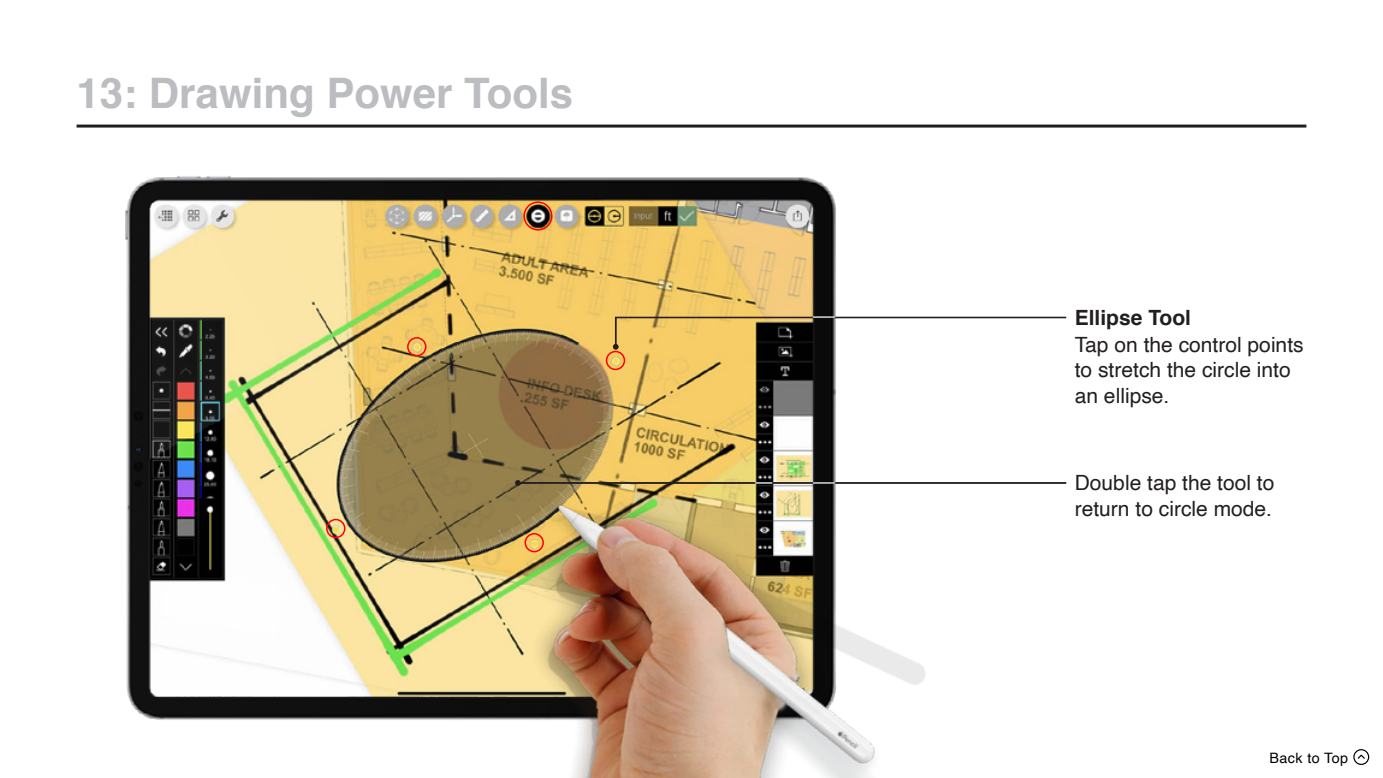
<style>
.page{position:relative;width:1383px;height:778px;background:#fff}
.page>*{position:absolute;margin:0;border:0;box-sizing:border-box;transform-origin:0 0}
.Chapter_Page{font:700 42px "Helvetica";color:#bcbdc0}
.Directions_Text{font:21px/25.2px "Helvetica";color:#231f20}
.Directions_Title{font:700 21px "Helvetica";color:#231f20}
.t1{font:14.4px "Helvetica";letter-spacing:.03em;color:#000}
</style>
<div class="page">
<img style="left:76px;top:124px;width:904px;height:596px">
<hr style="left:77px;top:125px;width:1229px;height:3px;background:#231f20">
<div style="left:523px;top:201px;width:29px;height:29px;border:2px solid #f00;border-radius:50%"></div>
<div style="left:407px;top:337px;width:19px;height:19px;border:2px solid #f00;border-radius:50%"></div>
<div style="left:606px;top:351px;width:19px;height:19px;border:2px solid #f00;border-radius:50%"></div>
<div style="left:326px;top:519px;width:19px;height:19px;border:2px solid #f00;border-radius:50%"></div>
<hr style="left:518px;top:482px;width:547px;height:1px;background:#231f20">
<hr style="left:518px;top:483px;width:547px;height:1px;background:#231f20">
<svg style="left:613px;top:316px;width:453px;height:33px"></svg>
<img style="left:473px;top:456px;width:498px;height:322px">
<svg style="left:1357px;top:754px;width:8px;height:5px"></svg>
<div style="left:1353px;top:749px;width:16px;height:16px;border:1px solid #000;border-radius:50%"></div>
<p class="Chapter_Page" style="left:77px;top:59px;width:498px">13: Drawing Power Tools</p>
<p class="Directions_Title" style="left:1074px;top:300px;width:118px">Ellipse Tool</p>
<p class="Directions_Text" style="left:1074px;top:333px;width:230px">Tap on the control points to stretch the circle into an ellipse.</p>
<p class="Directions_Text" style="left:1074px;top:471px;width:201px">Double tap the tool to return to circle mode.</p>
<p class="t1" style="left:1269px;top:746px;width:80px">Back to Top</p>
</div>
